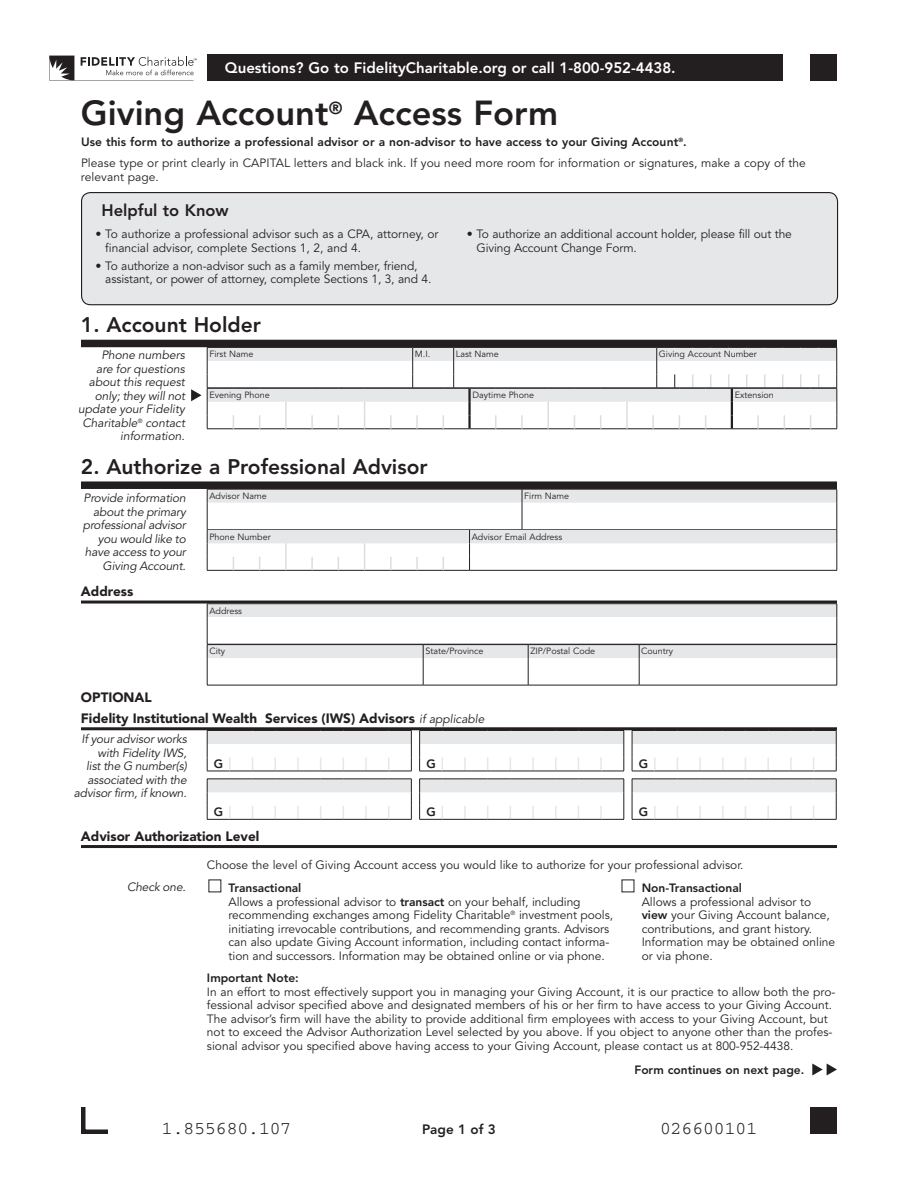
<style>
.page{position:relative;width:918px;height:1188px;background:#fff}
.page>*{position:absolute;margin:0;border:0;box-sizing:border-box;transform-origin:0 0}
.t1{font:800 34.5px "Avenir";color:#231f20}
.t2{font:800 21px "Avenir";color:#231f20}
.t3{font:18px "Courier";color:#231f20}
.t4{font:800 16.5px "Avenir";color:#231f20}
.t5{font:800 15px "Avenir";color:#fff}
.t6{font:900 13.5px/21px "Avenir";color:#231f20}
.t7{font:800 13.5px "Avenir";color:#231f20}
.t8{font:12px/13.5px "Avenir";color:#231f20}
.t9{font:italic 12px/13.5px "Avenir";letter-spacing:-.01em;color:#231f20;text-align:right}
.t10{font:800 12px "Avenir";color:#231f20}
.t11{font:9px "Avenir";color:#231f20}
.s1{font-weight:800}
.s2{font-weight:400;font-style:italic;font-size:12px}
</style>
<div class="page">
<svg style="left:49px;top:56px;width:148px;height:25px"></svg>
<div style="left:207px;top:54px;width:576px;height:27px;background:#231f20"></div>
<div style="left:81px;top:340px;width:756px;height:7px;background:#231f20"></div>
<div style="left:81px;top:481px;width:756px;height:8px;background:#231f20"></div>
<hr style="left:81px;top:601px;width:756px;height:3px;background:#231f20">
<hr style="left:81px;top:727px;width:756px;height:3px;background:#231f20">
<hr style="left:81px;top:845px;width:756px;height:3px;background:#231f20">
<div style="left:82px;top:193px;width:756px;height:112px;background:#e6e7e9;border-radius:9px"></div>
<div style="left:81px;top:192px;width:757px;height:113px;border:1px solid #231f20;border-radius:9px"></div>
<svg style="left:207px;top:489px;width:631px;height:82px"></svg>
<svg style="left:207px;top:604px;width:631px;height:81px"></svg>
<hr style="left:207px;top:685px;width:216px;height:1px;background:#231f20">
<hr style="left:423px;top:685px;width:105px;height:1px;background:#231f20">
<hr style="left:528px;top:685px;width:111px;height:1px;background:#231f20">
<hr style="left:639px;top:685px;width:198px;height:1px;background:#231f20">
<svg style="left:207px;top:730px;width:630px;height:42px"></svg>
<svg style="left:207px;top:779px;width:630px;height:41px"></svg>
<svg style="left:191px;top:347px;width:647px;height:83px"></svg>
<svg style="left:812px;top:1063px;width:25px;height:13px"></svg>
<div style="left:810px;top:1107px;width:27px;height:27px;background:#231f20"></div>
<svg style="left:81px;top:1107px;width:27px;height:27px"></svg>
<div style="left:810px;top:54px;width:27px;height:27px;background:#231f20"></div>
<p class="t5" style="left:225px;top:62px;width:452px">Questions? Go to FidelityCharitable.org or call 1-800-952-4438.</p>
<p class="t1" style="left:81px;top:99px;width:479px">Giving Account<sup>®</sup> Access Form</p>
<p class="t8" style="left:81px;top:133px;width:726px;line-height:21px"><span class="s1">Use this form to authorize a professional advisor or a non-advisor to have access to your Giving Account</span><sup>®</sup><span class="s1">.<br></span>Please type or print clearly in CAPITAL letters and black ink. If you need more room for information or signatures, make a copy of the</p>
<p class="t8" style="left:81px;top:171px;width:79px">relevant page.</p>
<p class="t4" style="left:102px;top:203px;width:129px">Helpful to Know</p>
<p class="t8" style="left:105px;top:229px;width:335px;text-indent:-10px">• To authorize a professional advisor such as a CPA, attorney, or financial advisor, complete Sections 1, 2, and 4.</p>
<p class="t8" style="left:105px;top:260px;width:328px;text-indent:-10px">• To authorize a non-advisor such as a family member, friend, assistant, or power of attorney, complete Sections 1, 3, and 4.</p>
<p class="t8" style="left:477px;top:229px;width:317px;text-indent:-10px">• To authorize an additional account holder, please fill out the<br>Giving Account Change Form.</p>
<p class="t2" style="left:81px;top:316px;width:181px">1. Account Holder</p>
<p class="t11" style="left:209px;top:350px;width:46px">First Name</p>
<p class="t11" style="left:415px;top:350px;width:17px">M.I.</p>
<p class="t11" style="left:456px;top:350px;width:45px">Last Name</p>
<p class="t11" style="left:659px;top:350px;width:99px">Giving Account Number</p>
<p class="t11" style="left:209px;top:391px;width:62px">Evening Phone</p>
<p class="t11" style="left:473px;top:391px;width:63px">Daytime Phone</p>
<p class="t11" style="left:735px;top:391px;width:40px">Extension</p>
<p class="t9" style="left:78px;top:350px;width:109px">Phone numbers<br>are for questions about this request only; they will not update your Fidelity<br>Charitable<sup>®</sup> contact information.</p>
<p class="t2" style="left:81px;top:458px;width:348px">2. Authorize a Professional Advisor</p>
<p class="t11" style="left:209px;top:492px;width:59px">Advisor Name</p>
<p class="t11" style="left:524px;top:492px;width:47px">Firm Name</p>
<p class="t11" style="left:209px;top:533px;width:63px">Phone Number</p>
<p class="t11" style="left:472px;top:533px;width:92px">Advisor Email Address</p>
<p class="t9" style="left:83px;top:493px;width:105px">Provide information about the primary professional advisor you would like to have access to your<br>Giving Account.</p>
<p class="t6" style="left:81px;top:582px;width:54px">Address</p>
<p class="t11" style="left:209px;top:607px;width:34px">Address</p>
<p class="t11" style="left:209px;top:648px;width:17px">City</p>
<p class="t11" style="left:425px;top:648px;width:60px">State/Province</p>
<p class="t11" style="left:530px;top:648px;width:66px">ZIP/Postal Code</p>
<p class="t11" style="left:641px;top:648px;width:33px">Country</p>
<p class="t6" style="left:81px;top:688px;width:405px">OPTIONAL<br>Fidelity Institutional Wealth Services (IWS) Advisors <span class="s2">if applicable</span></p>
<p class="t10" style="left:214px;top:759px;width:11px">G</p>
<p class="t10" style="left:426px;top:759px;width:11px">G</p>
<p class="t10" style="left:639px;top:759px;width:11px">G</p>
<p class="t10" style="left:214px;top:807px;width:11px">G</p>
<p class="t10" style="left:426px;top:807px;width:11px">G</p>
<p class="t10" style="left:639px;top:807px;width:11px">G</p>
<p class="t6" style="left:81px;top:827px;width:180px">Advisor Authorization Level</p>
<p class="t8" style="left:229px;top:855px;width:516px;line-height:23.1px;text-indent:-22px">Choose the level of Giving Account access you would like to authorize for your professional advisor.<br><span class="s1">Transactional</span></p>
<p class="t8" style="left:229px;top:896px;width:386px">Allows a professional advisor to <span class="s1">transact</span> on your behalf, including recommending exchanges among Fidelity Charitable<sup>®</sup> investment pools, initiating irrevocable contributions, and recommending grants. Advisors can also update Giving Account information, including contact informa&shy;tion and successors. Information may be obtained online or via phone.</p>
<p class="t9" style="left:74px;top:734px;width:115px">If your advisor works with Fidelity IWS,<br>list the G number(s) associated with the advisor firm, if known.</p>
<p class="t9" style="left:127px;top:881px;width:60px">Check one.</p>
<p class="t8" style="left:642px;top:882px;width:195px"><span class="s1">Non-Transactional<br></span>Allows a professional advisor to <span class="s1">view</span> your Giving Account balance, contributions, and grant history.<br>Information may be obtained online or via phone.</p>
<p class="t8" style="left:207px;top:972px;width:630px"><span class="s1">Important Note:<br></span>In an effort to most effectively support you in managing your Giving Account, it is our practice to allow both the pro&shy;fessional advisor specified above and designated members of his or her firm to have access to your Giving Account.<br>The advisor’s firm will have the ability to provide additional firm employees with access to your Giving Account, but not to exceed the Advisor Authorization Level selected by you above. If you object to anyone other than the profes&shy;sional advisor you specified above having access to your Giving Account, please contact us at 800-952-4438.</p>
<p class="t10" style="left:634px;top:1065px;width:171px">Form continues on next page.</p>
<p class="t3" style="left:162px;top:1117px;width:131px">1.855680.107</p>
<p class="t3" style="left:660px;top:1117px;width:99px">026600101</p>
<p class="t7" style="left:422px;top:1124px;width:75px">Page 1 of 3</p>
</div>
